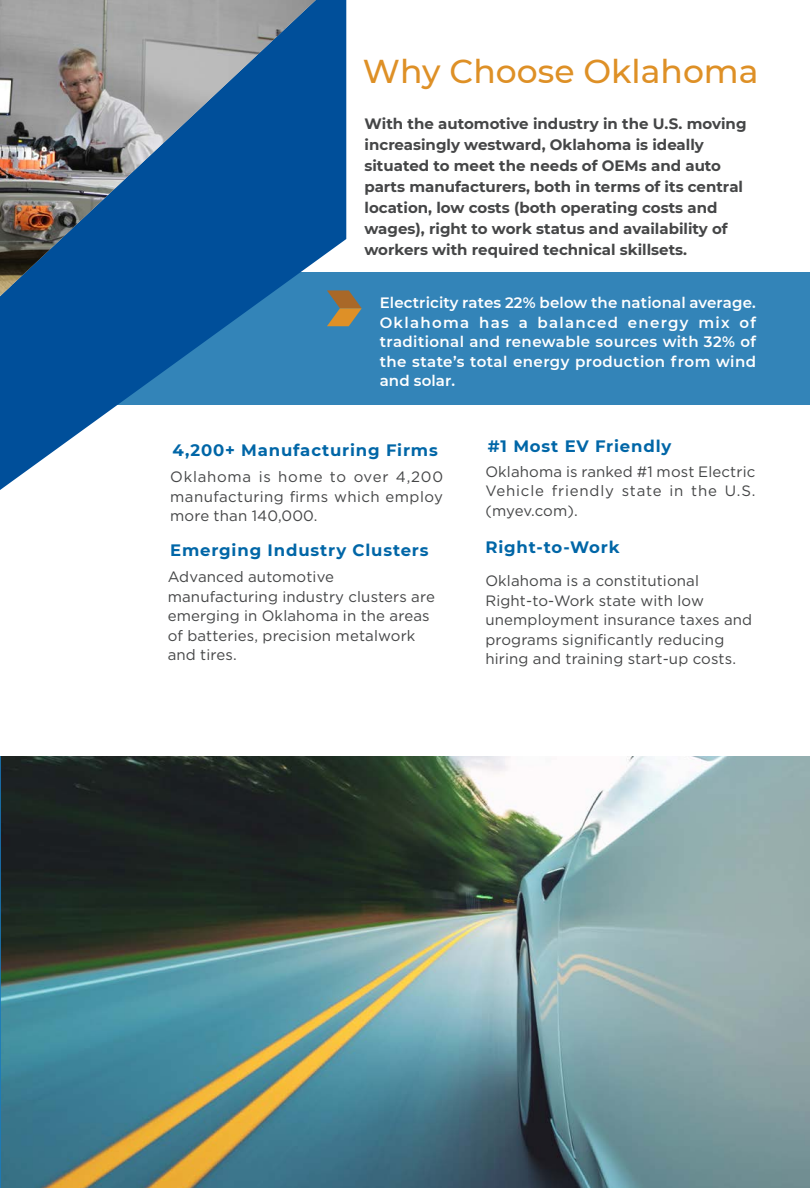
<style>
.page{position:relative;width:810px;height:1188px;background:#fff}
.page>*{position:absolute;margin:0;border:0;box-sizing:border-box;transform-origin:0 0}
.t1{font:500 33px "Montserrat";color:#de9026}
.t2{font:700 16.5px "Montserrat";letter-spacing:.05em;color:#0066a7}
.t3{font:15px/19.5px "Gotham";letter-spacing:.01em;color:#454647;text-align:justify}
.t4{font:700 15px/21px "Montserrat";color:#454647}
.t5{font:600 15px/19.5px "Montserrat";letter-spacing:.03em;color:#fff;text-align:justify}
</style>
<div class="page">
<div style="left:108px;top:272px;width:702px;height:133px;background:#3384b8"></div>
<svg style="left:0;top:0;width:346px;height:490px"></svg>
<img style="left:0;top:0;width:316px;height:296px">
<svg style="left:327px;top:290px;width:35px;height:36px"></svg>
<img style="left:1px;top:756px;width:809px;height:432px">
<svg style="left:0;top:756px;width:1px;height:432px"></svg>
<h1 class="t1" style="left:363px;top:48px;width:397px">Why Choose Oklahoma</h1>
<p class="t4" style="left:364px;top:112px;width:384px">With the automotive industry in the U.S. moving increasingly westward, Oklahoma is ideally situated to meet the needs of OEMs and auto parts manufacturers, both in terms of its central location, low costs (both operating costs and wages), right to work status and availability of workers with required technical skillsets.</p>
<p class="t5" style="left:380px;top:292px;width:378px">Electricity rates 22% below the national average.<br>Oklahoma has a balanced energy mix of traditional and renewable sources with 32% of the state’s total energy production from wind and solar.</p>
<p class="t2" style="left:488px;top:434px;width:185px">#1 Most EV Friendly</p>
<p class="t3" style="left:485px;top:461px;width:272px">Oklahoma is ranked #1 most Electric Vehicle friendly state in the U.S. (myev.com).</p>
<p class="t2" style="left:173px;top:438px;width:267px">4,200+ Manufacturing Firms</p>
<p class="t3" style="left:170px;top:467px;width:274px">Oklahoma is home to over 4,200 manufacturing firms which employ more than 140,000.</p>
<p class="t2" style="left:170px;top:538px;width:260px">Emerging Industry Clusters</p>
<p class="t2" style="left:485px;top:535px;width:136px">Right-to-Work</p>
<p class="t3" style="left:168px;top:567px;width:269px;text-align:left">Advanced automotive manufacturing industry clusters are emerging in Oklahoma in the areas of batteries, precision metalwork and tires.</p>
<p class="t3" style="left:485px;top:571px;width:268px;text-align:left">Oklahoma is a constitutional<br>Right-to-Work state with low unemployment insurance taxes and programs significantly reducing hiring and training start-up costs.</p>
</div>
